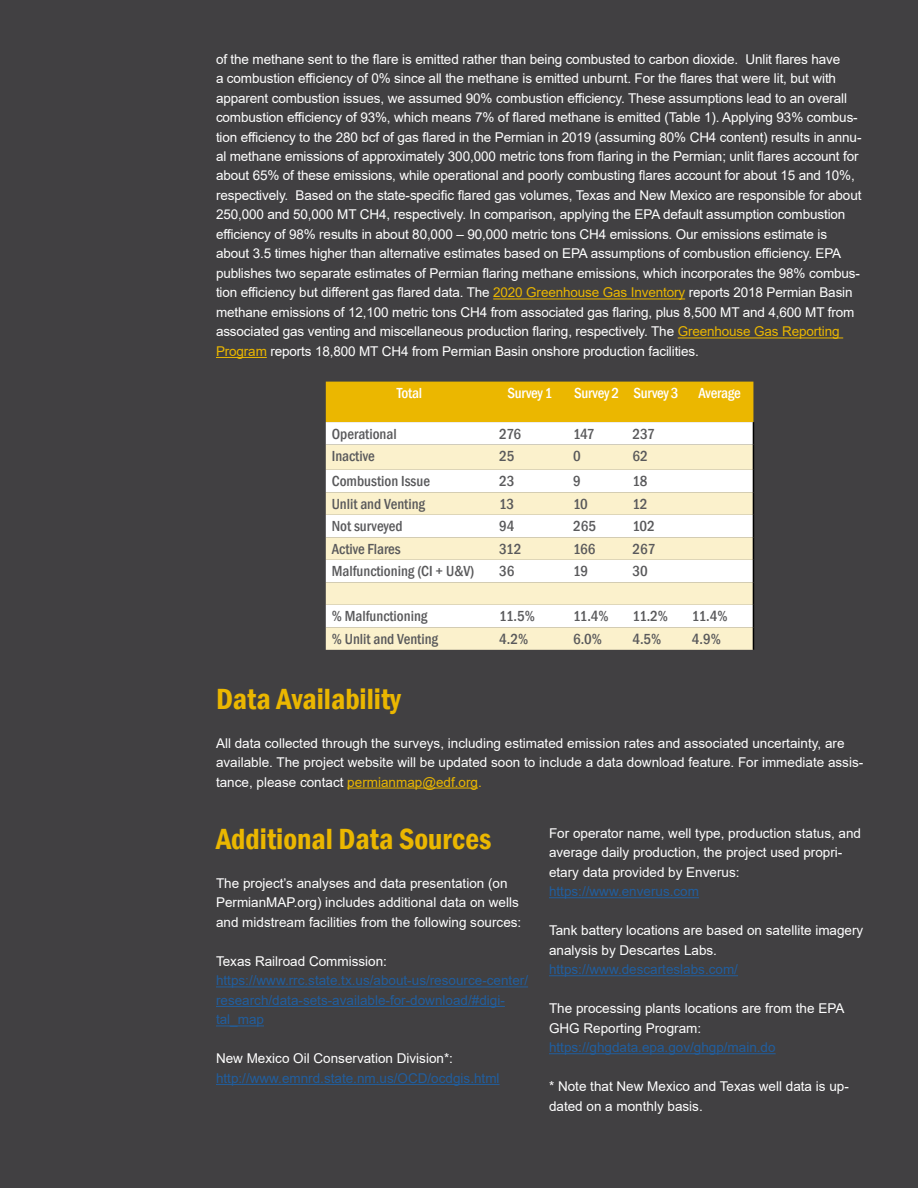
<style>
.page{position:relative;width:918px;height:1188px;background:#414042}
.page>*{position:absolute;margin:0;border:0;box-sizing:border-box;transform-origin:0 0}
.t1{font:600 condensed 30px "Franklin Gothic";color:#ebb700}
.t2{font:500 condensed 15px "Franklin Gothic";color:#59595b}
.t3{font:500 condensed 15px "Franklin Gothic";letter-spacing:-.02em;color:#fff}
.t4{font:13.5px/19.5px "Arial";letter-spacing:-.01em;color:#fff}
.t5{font:13.5px/19.5px "Arial";color:#215e9e}
.s1{color:#ebb700}
</style>
<div class="page">
<hr style="left:493px;top:298px;width:192px;height:1px;background:#ebb700">
<hr style="left:678px;top:337px;width:165px;height:1px;background:#ebb700">
<hr style="left:216px;top:357px;width:51px;height:1px;background:#ebb700">
<svg style="left:326px;top:382px;width:428px;height:268px;background:#f8ecc1"></svg>
<hr style="left:347px;top:788px;width:131px;height:1px;background:#ebb700">
<hr style="left:216px;top:986px;width:312px;height:1px;background:#215e9e">
<hr style="left:216px;top:1006px;width:289px;height:1px;background:#215e9e">
<hr style="left:216px;top:1025px;width:48px;height:1px;background:#215e9e">
<hr style="left:216px;top:1084px;width:284px;height:1px;background:#215e9e">
<hr style="left:549px;top:897px;width:150px;height:1px;background:#215e9e">
<hr style="left:549px;top:975px;width:189px;height:1px;background:#215e9e">
<hr style="left:549px;top:1053px;width:227px;height:1px;background:#215e9e">
<p class="t4" style="left:216px;top:49px;width:647px">of the methane sent to the flare is emitted rather than being combusted to carbon dioxide. Unlit flares have<br>a combustion efficiency of 0% since all the methane is emitted unburnt. For the flares that were lit, but with apparent combustion issues, we assumed 90% combustion efficiency. These assumptions lead to an overall combustion efficiency of 93%, which means 7% of flared methane is emitted (Table 1). Applying 93% combus&shy;tion efficiency to the 280 bcf of gas flared in the Permian in 2019 (assuming 80% CH4 content) results in annu&shy;al methane emissions of approximately 300,000 metric tons from flaring in the Permian; unlit flares account for about 65% of these emissions, while operational and poorly combusting flares account for about 15 and 10%, respectively. Based on the state-specific flared gas volumes, Texas and New Mexico are responsible for about 250,000 and 50,000 MT CH4, respectively. In comparison, applying the EPA default assumption combustion efficiency of 98% results in about 80,000 – 90,000 metric tons CH4 emissions. Our emissions estimate is about 3.5 times higher than alternative estimates based on EPA assumptions of combustion efficiency. EPA publishes two separate estimates of Permian flaring methane emissions, which incorporates the 98% combus&shy;tion efficiency but different gas flared data. The <span class="s1">2020 Greenhouse Gas Inventory</span> reports 2018 Permian Basin methane emissions of 12,100 metric tons CH4 from associated gas flaring, plus 8,500 MT and 4,600 MT from associated gas venting and miscellaneous production flaring, respectively. The <span class="s1">Greenhouse Gas Reporting Program</span> reports 18,800 MT CH4 from Permian Basin onshore production facilities.</p>
<p class="t3" style="left:397px;top:383px;width:27px">Total</p>
<p class="t3" style="left:508px;top:383px;width:47px">Survey 1</p>
<p class="t3" style="left:574px;top:383px;width:106px">Survey 2 Survey 3</p>
<p class="t3" style="left:699px;top:383px;width:44px">Average</p>
<p class="t2" style="left:332px;top:424px;width:66px">Operational</p>
<p class="t2" style="left:499px;top:424px;width:23px">276</p>
<p class="t2" style="left:573px;top:424px;width:23px">147</p>
<p class="t2" style="left:632px;top:424px;width:24px">237</p>
<p class="t2" style="left:332px;top:446px;width:44px">Inactive</p>
<p class="t2" style="left:499px;top:446px;width:17px">25</p>
<p class="t2" style="left:573px;top:446px;width:9px">0</p>
<p class="t2" style="left:632px;top:446px;width:17px">62</p>
<p class="t2" style="left:332px;top:471px;width:100px">Combustion Issue</p>
<p class="t2" style="left:499px;top:471px;width:17px">23</p>
<p class="t2" style="left:573px;top:471px;width:9px">9</p>
<p class="t2" style="left:632px;top:471px;width:17px">18</p>
<p class="t2" style="left:332px;top:494px;width:95px">Unlit and Venting</p>
<p class="t2" style="left:499px;top:494px;width:17px">13</p>
<p class="t2" style="left:573px;top:494px;width:16px">10</p>
<p class="t2" style="left:632px;top:494px;width:17px">12</p>
<p class="t2" style="left:332px;top:516px;width:72px">Not surveyed</p>
<p class="t2" style="left:499px;top:516px;width:17px">94</p>
<p class="t2" style="left:573px;top:516px;width:24px">265</p>
<p class="t2" style="left:632px;top:516px;width:24px">102</p>
<p class="t2" style="left:332px;top:539px;width:71px">Active Flares</p>
<p class="t2" style="left:499px;top:539px;width:24px">312</p>
<p class="t2" style="left:573px;top:539px;width:24px">166</p>
<p class="t2" style="left:632px;top:539px;width:24px">267</p>
<p class="t2" style="left:332px;top:561px;width:144px">Malfunctioning (CI + U&amp;V)</p>
<p class="t2" style="left:499px;top:561px;width:17px">36</p>
<p class="t2" style="left:573px;top:561px;width:17px">19</p>
<p class="t2" style="left:632px;top:561px;width:17px">30</p>
<p class="t2" style="left:332px;top:606px;width:97px">% Malfunctioning</p>
<p class="t2" style="left:499px;top:606px;width:37px">11.5%</p>
<p class="t2" style="left:573px;top:606px;width:37px">11.4%</p>
<p class="t2" style="left:632px;top:606px;width:37px">11.2%</p>
<p class="t2" style="left:692px;top:606px;width:37px">11.4%</p>
<p class="t2" style="left:332px;top:629px;width:108px">% Unlit and Venting</p>
<p class="t2" style="left:499px;top:629px;width:31px">4.2%</p>
<p class="t2" style="left:573px;top:629px;width:31px">6.0%</p>
<p class="t2" style="left:632px;top:629px;width:31px">4.5%</p>
<p class="t2" style="left:692px;top:629px;width:31px">4.9%</p>
<h1 class="t1" style="left:216px;top:679px;width:187px">Data Availability</h1>
<p class="t4" style="left:216px;top:733px;width:649px">All data collected through the surveys, including estimated emission rates and associated uncertainty, are available. The project website will be updated soon to include a data download feature. For immediate assis&shy;tance, please contact <span class="s1">permianmap@edf.org.</span></p>
<h1 class="t1" style="left:216px;top:819px;width:277px">Additional Data Sources</h1>
<p class="t4" style="left:216px;top:873px;width:307px">The project’s analyses and data presentation (on<br>PermianMAP.org) includes additional data on wells and midstream facilities from the following sources:</p>
<p class="t4" style="left:216px;top:951px;width:173px">Texas Railroad Commission:</p>
<p class="t5" style="left:216px;top:971px;width:314px">https://www.rrc.state.tx.us/about-us/resource-center/ research/data-sets-available-for-download/#digi&shy;tal_map</p>
<p class="t4" style="left:216px;top:1049px;width:239px">New Mexico Oil Conservation Division*:</p>
<p class="t5" style="left:216px;top:1068px;width:285px">http://www.emnrd.state.nm.us/OCD/ocdgis.html</p>
<p class="t4" style="left:549px;top:823px;width:314px">For operator name, well type, production status, and average daily production, the project used propri&shy;etary data provided by Enverus:</p>
<p class="t5" style="left:549px;top:882px;width:152px">https://www.enverus.com</p>
<p class="t4" style="left:549px;top:921px;width:316px">Tank battery locations are based on satellite imagery analysis by Descartes Labs.</p>
<p class="t5" style="left:549px;top:960px;width:191px">https://www.descarteslabs.com/</p>
<p class="t4" style="left:549px;top:999px;width:297px">The processing plants locations are from the EPA<br>GHG Reporting Program:</p>
<p class="t5" style="left:549px;top:1038px;width:228px">https://ghgdata.epa.gov/ghgp/main.do</p>
<p class="t4" style="left:549px;top:1077px;width:301px">* Note that New Mexico and Texas well data is up&shy;dated on a monthly basis.</p>
</div>
